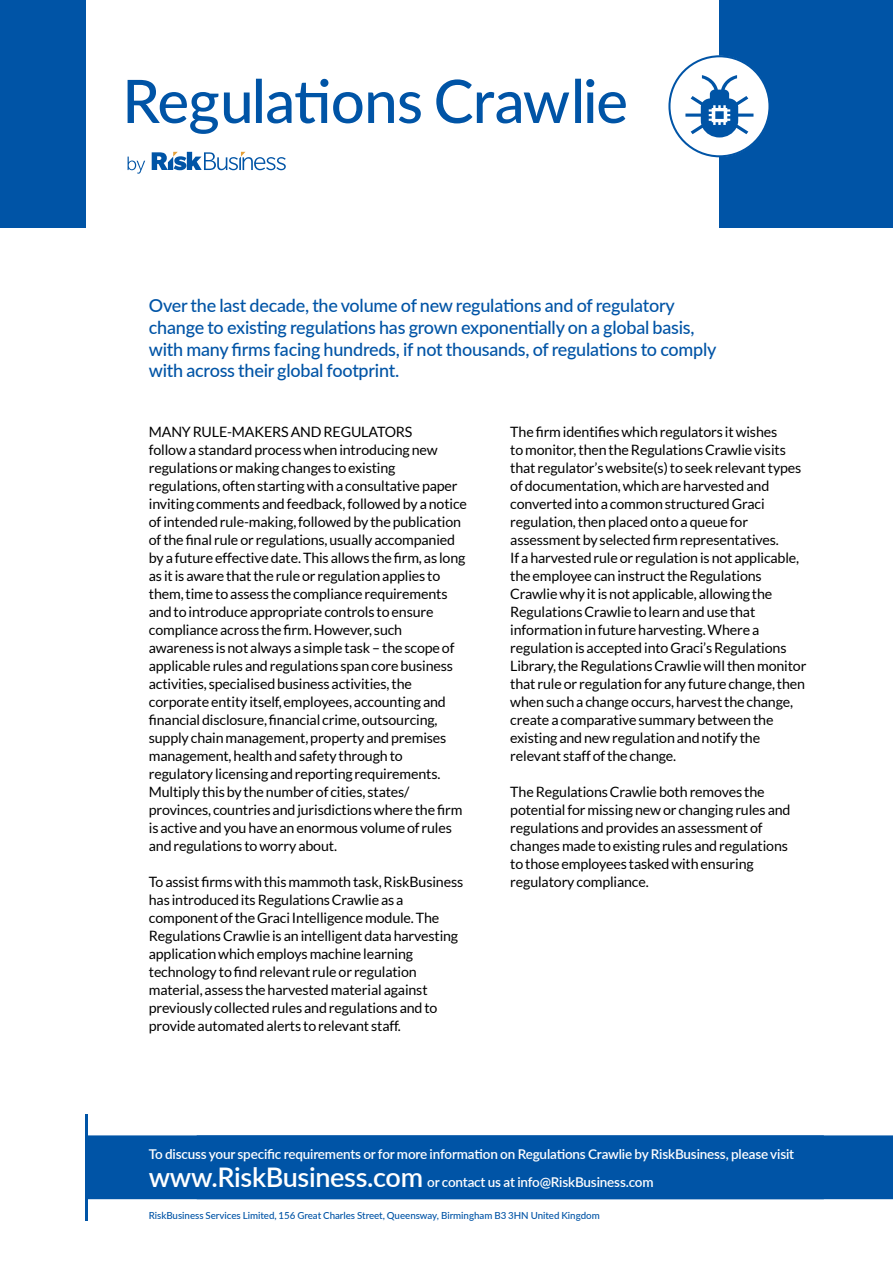
<style>
.page{position:relative;width:893px;height:1263px;background:#fff}
.page>*{position:absolute;margin:0;border:0;box-sizing:border-box;transform-origin:0 0}
.t1{font:500 18px/21.8px "Lato";letter-spacing:-.015em;color:#0054a6}
.t2{font:14.25px/18px "Lato";letter-spacing:-.01em;color:#000}
.t3{font:600 13.5px/28.5px "Lato";letter-spacing:-.01em;color:#fff}
.t4{font:500 9.75px "Lato";color:#0054a6}
.s1{font-size:27px}
</style>
<div class="page">
<div style="left:719px;top:0;width:174px;height:227px;background:#0054a6"></div>
<div style="left:87px;top:1135px;width:106px;height:64px;background:#0054a6"></div>
<div style="left:193px;top:1135px;width:700px;height:64px;background:#0054a6"></div>
<div style="left:0;top:0;width:85px;height:227px;background:#0054a6"></div>
<hr style="left:85px;top:1114px;width:2px;height:106px;background:#0054a6">
<svg style="left:128px;top:157px;width:17px;height:17px"></svg>
<svg style="left:152px;top:152px;width:134px;height:18px"></svg>
<svg style="left:128px;top:79px;width:498px;height:55px"></svg>
<svg style="left:668px;top:55px;width:101px;height:102px"></svg>
<p class="t1" style="left:149px;top:294px;width:569px">Over the last decade, the volume of new regulations and of regulatory change to existing regulations has grown exponentially on a global basis, with many firms facing hundreds, if not thousands, of regulations to comply with across their global footprint.</p>
<p class="t2" style="left:149px;top:422px;width:320px">MANY RULE-MAKERS AND REGULATORS<br>follow a standard process when introducing new regulations or making changes to existing regulations, often starting with a consultative paper inviting comments and feedback, followed by a notice of intended rule-making, followed by the publication of the final rule or regulations, usually accompanied by a future effective date. This allows the firm, as long as it is aware that the rule or regulation applies to them, time to assess the compliance requirements and to introduce appropriate controls to ensure compliance across the firm. However, such awareness is not always a simple task – the scope of applicable rules and regulations span core business activities, specialised business activities, the corporate entity itself, employees, accounting and financial disclosure, financial crime, outsourcing, supply chain management, property and premises management, health and safety through to regulatory licensing and reporting requirements.<br>Multiply this by the number of cities, states/ provinces, countries and jurisdictions where the firm is active and you have an enormous volume of rules and regulations to worry about.</p>
<p class="t2" style="left:149px;top:872px;width:316px">To assist firms with this mammoth task, RiskBusiness has introduced its Regulations Crawlie as a component of the Graci Intelligence module. The Regulations Crawlie is an intelligent data harvesting application which employs machine learning technology to find relevant rule or regulation material, assess the harvested material against previously collected rules and regulations and to provide automated alerts to relevant staff.</p>
<p class="t2" style="left:510px;top:422px;width:298px">The firm identifies which regulators it wishes<br>to monitor, then the Regulations Crawlie visits that regulator’s website(s) to seek relevant types of documentation, which are harvested and converted into a common structured Graci regulation, then placed onto a queue for assessment by selected firm representatives.<br>If a harvested rule or regulation is not applicable, the employee can instruct the Regulations Crawlie why it is not applicable, allowing the Regulations Crawlie to learn and use that information in future harvesting. Where a regulation is accepted into Graci’s Regulations Library, the Regulations Crawlie will then monitor that rule or regulation for any future change, then when such a change occurs, harvest the change, create a comparative summary between the existing and new regulation and notify the relevant staff of the change.</p>
<p class="t2" style="left:510px;top:782px;width:282px">The Regulations Crawlie both removes the potential for missing new or changing rules and regulations and provides an assessment of changes made to existing rules and regulations to those employees tasked with ensuring regulatory compliance.</p>
<p class="t3" style="left:149px;top:1139px;width:647px">To discuss your specific requirements or for more information on Regulations Crawlie by RiskBusiness, please visit <span class="s1">www.RiskBusiness.com</span> or contact us at info@RiskBusiness.com</p>
<p class="t4" style="left:149px;top:1208px;width:452px">RiskBusiness Services Limited, 156 Great Charles Street, Queensway, Birmingham B3 3HN United Kingdom</p>
</div>
